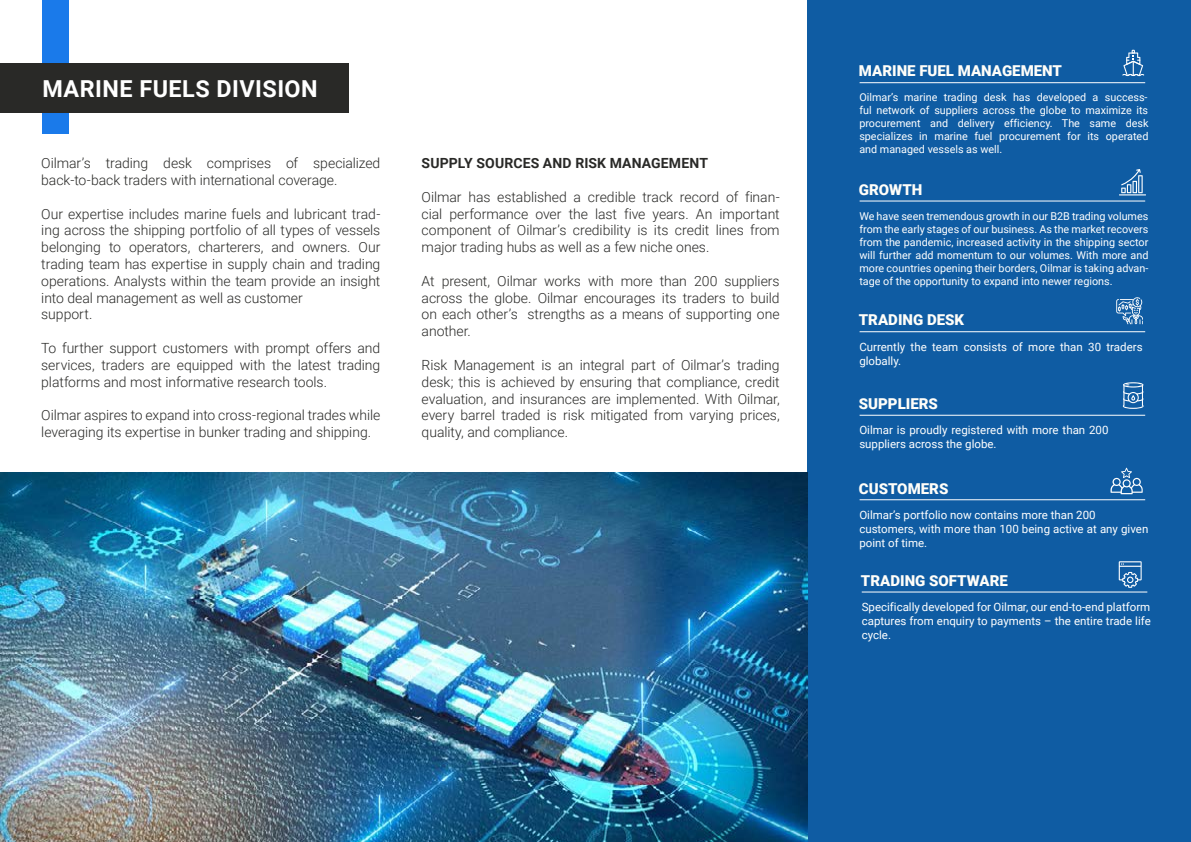
<style>
.page{position:relative;width:1191px;height:842px;background:#fff}
.page>*{position:absolute;margin:0;border:0;box-sizing:border-box;transform-origin:0 0}
.t1{font:700 23.4px "Roboto";letter-spacing:.02em;color:#fff}
.t2{font:900 15px "Roboto";color:#fffef9}
.t3{font:300 14px/16.8px "Roboto";letter-spacing:-.005em;color:#292927;text-align:justify}
.t4{font:700 14px "Roboto";letter-spacing:.01em;color:#292927}
.t5{font:11.5px/14px "Roboto";color:#fff}
.t6{font:10.8px/13px "Roboto";color:#fff;text-align:justify}
.s1{font-style:inherit}
</style>
<div class="page">
<div style="left:808px;top:0;width:383px;height:842px;background:#0f5ca3"></div>
<img style="left:0;top:472px;width:808px;height:370px">
<div style="left:42px;top:0;width:26px;height:133px;background:#1a7aea"></div>
<div style="left:0;top:64px;width:348px;height:49px;background:#292927"></div>
<hr style="left:859px;top:415px;width:286px;height:1px;background:#fff">
<hr style="left:859px;top:499px;width:286px;height:1px;background:#fff">
<hr style="left:859px;top:331px;width:286px;height:1px;background:#fff">
<hr style="left:859px;top:82px;width:286px;height:1px;background:#fff">
<hr style="left:859px;top:201px;width:286px;height:1px;background:#fff">
<svg style="left:1122px;top:50px;width:22px;height:26px"></svg>
<svg style="left:1119px;top:169px;width:27px;height:26px"></svg>
<svg style="left:1116px;top:297px;width:27px;height:27px"></svg>
<svg style="left:1122px;top:382px;width:21px;height:27px"></svg>
<svg style="left:1110px;top:468px;width:32px;height:26px"></svg>
<hr style="left:861px;top:591px;width:286px;height:1px;background:#fff">
<svg style="left:1118px;top:561px;width:23px;height:27px"></svg>
<h1 class="t1" style="left:42px;top:73px;width:277px">MARINE FUELS DIVISION</h1>
<p class="t3" style="left:41px;top:154px;width:340px">Oilmar’s trading desk comprises of specialized back-to-back traders with international coverage.</p>
<p class="t3" style="left:41px;top:205px;width:341px;text-align:left">Our expertise includes marine fuels and lubricant trad&shy;ing across the shipping portfolio of all types of vessels belonging to operators, charterers, and owners. Our trading team has expertise in supply chain and trading operations. Analysts within the team provide an insight into deal management as well as customer<br>support.</p>
<p class="t3" style="left:41px;top:339px;width:340px">To further support customers with prompt offers and services, traders are equipped with the latest trading platforms and most informative research tools.</p>
<p class="t3" style="left:41px;top:406px;width:340px">Oilmar aspires to expand into cross-regional trades while leveraging its expertise in bunker trading and shipping.</p>
<p class="t4" style="left:421px;top:153px;width:288px">SUPPLY SOURCES AND RISK MANAGEMENT</p>
<p class="t3" style="left:421px;top:188px;width:359px">Oilmar has established a credible track record of finan&shy;cial performance over the last five years. An important component of Oilmar’s credibility is its credit lines from major trading hubs as well as a few niche ones.</p>
<p class="t3" style="left:421px;top:272px;width:359px">At present, Oilmar works with more than 200 suppliers across the globe. Oilmar encourages its traders to build on each other’s strengths as a means of supporting one another.</p>
<p class="t3" style="left:421px;top:356px;width:359px">Risk Management is an integral part of Oilmar’s trading desk; this is achieved by ensuring that compliance, credit evaluation, and insurances are implemented. With Oilmar, every barrel traded is risk mitigated from varying prices, quality, and compliance.</p>
<p class="t2" style="left:859px;top:61px;width:205px">MARINE FUEL MANAGEMENT</p>
<p class="t6" style="left:859px;top:91px;width:291px">Oilmar’s marine trading desk has developed a success&shy;ful network of suppliers across the globe to maximize its procurement and delivery efficiency. The same desk specializes in marine fuel procurement for its operated and managed vessels as well.</p>
<p class="t2" style="left:859px;top:179px;width:65px">GROWTH</p>
<p class="t6" style="left:859px;top:209px;width:291px">We have seen tremendous growth in our B2B trading volumes from the early stages of our business. As the market recovers from the pandemic, increased activity in the shipping sector will further add momentum to our volumes. With more and more countries opening their borders, Oilmar is taking advan&shy;tage of the opportunity to expand into newer regions.</p>
<p class="t2" style="left:859px;top:310px;width:107px">TRADING DESK</p>
<p class="t5" style="left:859px;top:339px;width:285px">Currently the team consists of more than 30 traders globally.</p>
<p class="t2" style="left:859px;top:393px;width:81px">SUPPLIERS</p>
<p class="t5" style="left:859px;top:423px;width:251px">Oilmar is proudly registered with more than <span class="s1">2</span>00 suppliers across the globe.</p>
<p class="t2" style="left:859px;top:478px;width:91px">CUSTOMERS</p>
<p class="t5" style="left:859px;top:507px;width:290px">Oilmar’s portfolio now contains more than 200 customers, with more than 100 being active at any given point of time.</p>
<p class="t2" style="left:861px;top:570px;width:148px">TRADING SOFTWARE</p>
<p class="t5" style="left:861px;top:599px;width:290px;text-align:justify">Specifically developed for Oilmar, our end-to-end platform captures from enquiry to payments – the entire trade life cycle.</p>
</div>
